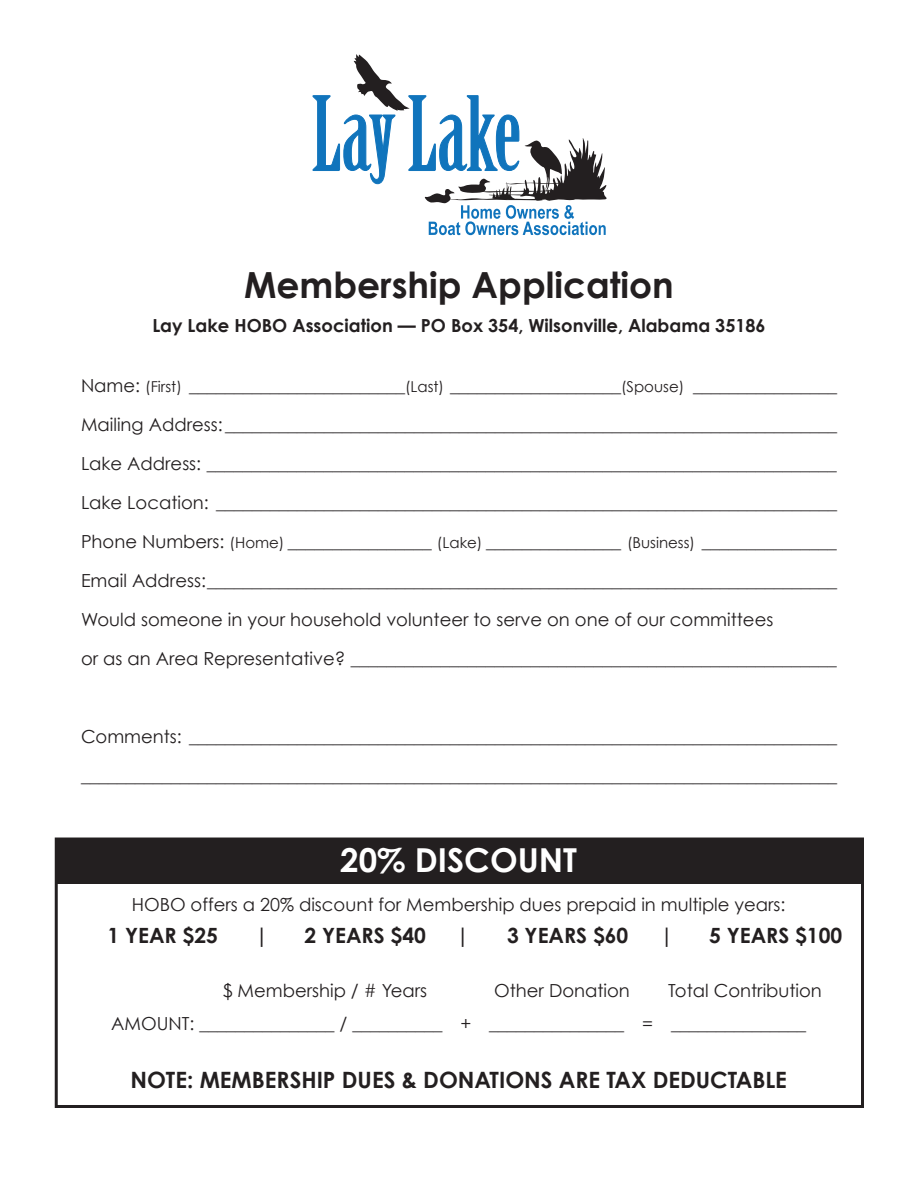
<style>
.page{position:relative;width:918px;height:1188px;background:#fff}
.page>*{position:absolute;margin:0;border:0;box-sizing:border-box;transform-origin:0 0}
.t1{font:700 36px "Century Gothic";color:#231f20}
.t2{font:700 33px "Century Gothic";color:#fff}
.t3{font:700 22.5px "Century Gothic";color:#231f20}
.t4{font:700 21px "Century Gothic";color:#231f20}
.t5{font:18px/39px "Century Gothic";color:#231f20}
.t6{font:700 18px "Century Gothic";color:#231f20}
.s1{font-size:15px}
</style>
<div class="page">
<div style="left:56px;top:839px;width:806px;height:44px;background:#231f20"></div>
<svg style="left:312px;top:54px;width:295px;height:181px"></svg>
<div style="left:55px;top:838px;width:809px;height:270px;border:3px solid #231f20"></div>
<p class="t1" style="left:244px;top:262px;width:431px">Membership Application</p>
<p class="t6" style="left:152px;top:314px;width:615px">Lay Lake HOBO Association — PO Box 354, Wilsonville, Alabama 35186</p>
<p class="t5" style="left:81px;top:365px;width:758px">Name: <span class="s1">(First)</span> ________________________<span class="s1">(Last)</span> ___________________<span class="s1">(Spouse)</span> ________________</p>
<p class="t5" style="left:81px;top:404px;width:758px">Mailing Address: ____________________________________________________________________</p>
<p class="t5" style="left:81px;top:443px;width:757px">Lake Address: ______________________________________________________________________</p>
<p class="t5" style="left:81px;top:482px;width:758px">Lake Location: _____________________________________________________________________</p>
<p class="t5" style="left:81px;top:521px;width:757px">Phone Numbers: <span class="s1">(Home)</span> ________________ <span class="s1">(Lake)</span> _______________ <span class="s1">(Business)</span> _______________</p>
<p class="t5" style="left:81px;top:560px;width:758px">Email Address:______________________________________________________________________</p>
<p class="t5" style="left:81px;top:599px;width:757px">Would someone in your household volunteer to serve on one of our committees<br>or as an Area Representative? ______________________________________________________</p>
<p class="t5" style="left:81px;top:716px;width:758px">Comments: ________________________________________________________________________</p>
<p class="t5" style="left:81px;top:755px;width:757px">____________________________________________________________________________________</p>
<p class="t2" style="left:340px;top:839px;width:238px">20% DISCOUNT</p>
<p class="t5" style="left:132px;top:885px;width:655px">HOBO offers a 20% discount for Membership dues prepaid in multiple years:</p>
<p class="t4" style="left:107px;top:922px;width:112px">1 YEAR $25</p>
<p class="t4" style="left:255px;top:922px;width:14px">|</p>
<p class="t4" style="left:305px;top:922px;width:123px">2 YEARS $40</p>
<p class="t4" style="left:456px;top:922px;width:14px">|</p>
<p class="t4" style="left:507px;top:922px;width:123px">3 YEARS $60</p>
<p class="t4" style="left:660px;top:922px;width:14px">|</p>
<p class="t4" style="left:709px;top:922px;width:135px">5 YEARS $100</p>
<p class="t5" style="left:223px;top:970px;width:206px">$ Membership / # Years</p>
<p class="t5" style="left:494px;top:970px;width:137px">Other Donation</p>
<p class="t5" style="left:668px;top:970px;width:155px">Total Contribution</p>
<p class="t5" style="left:111px;top:1003px;width:696px">AMOUNT: _______________ / __________ + _______________ = _______________</p>
<p class="t3" style="left:130px;top:1066px;width:658px">NOTE: MEMBERSHIP DUES &amp; DONATIONS ARE TAX DEDUCTABLE</p>
</div>
